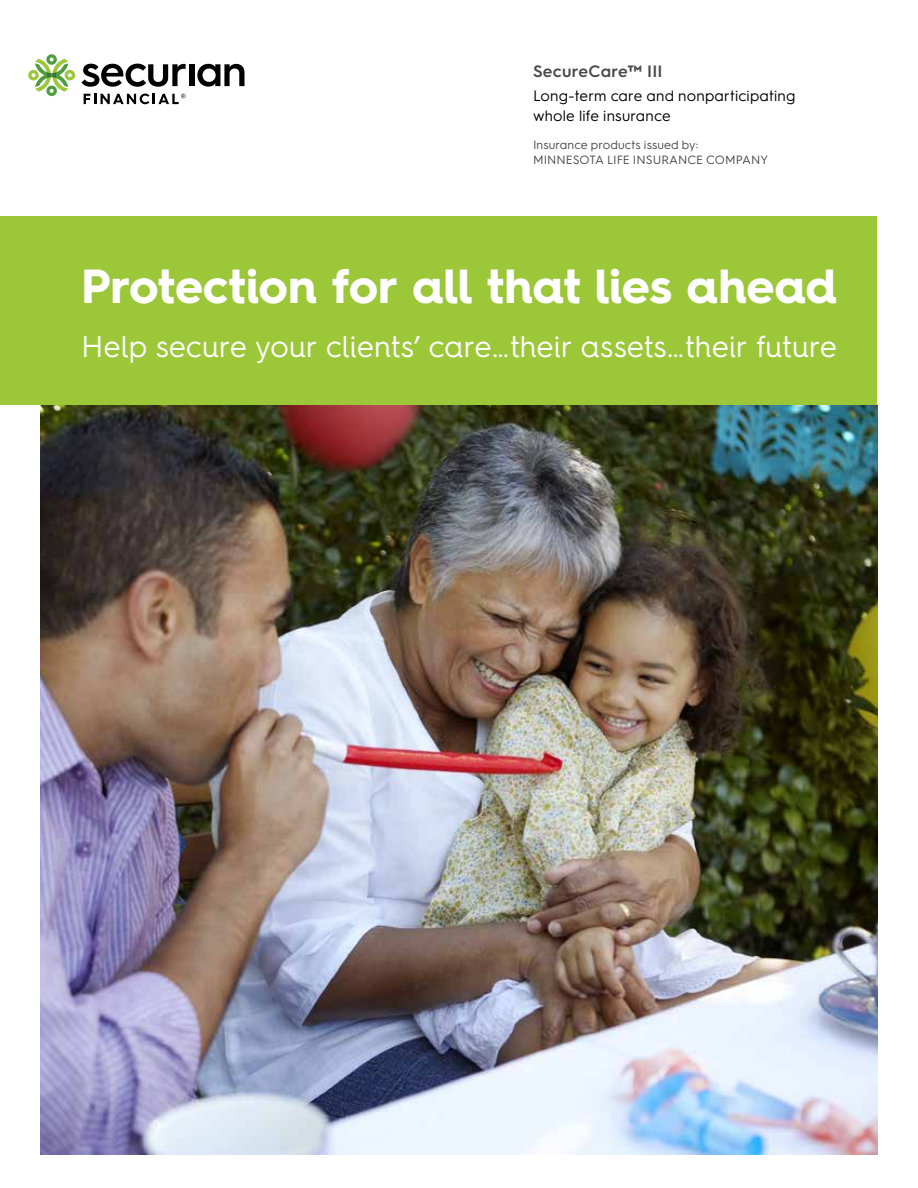
<style>
.page{position:relative;width:918px;height:1188px;background:#fff}
.page>*{position:absolute;margin:0;border:0;box-sizing:border-box;transform-origin:0 0}
.t1{font:700 48px "Hurme Geometric Sans 4";letter-spacing:-.005em;color:#fff}
.t2{font:30px "Hurme Geometric Sans 4";letter-spacing:-.005em;color:#fff}
.t3{font:600 16.5px "Hurme Geometric Sans 3";letter-spacing:.01em;color:#484848}
.t4{font:15px/19.5px "Hurme Geometric Sans 3";letter-spacing:.015em;color:#000}
.t5{font:12px/15px "Hurme Geometric Sans 3";letter-spacing:.005em;color:#484848}
</style>
<div class="page">
<div style="left:0;top:216px;width:878px;height:189px;background:#9bc739"></div>
<svg style="left:28px;top:54px;width:47px;height:42px"></svg>
<svg style="left:82px;top:64px;width:104px;height:23px"></svg>
<div style="left:189px;top:64px;width:5px;height:22px;background:#000"></div>
<svg style="left:197px;top:64px;width:47px;height:23px"></svg>
<svg style="left:84px;top:94px;width:102px;height:10px"></svg>
<img style="left:40px;top:405px;width:838px;height:749px">
<h3 class="t3" style="left:533px;top:60px;width:131px">SecureCare™ III</h3>
<p class="t4" style="left:533px;top:85px;width:264px">Long-term care and nonparticipating whole life insurance</p>
<p class="t5" style="left:533px;top:137px;width:237px">Insurance products issued by:<br>MINNESOTA LIFE INSURANCE COMPANY</p>
<h1 class="t1" style="left:81px;top:253px;width:758px">Protection for all that lies ahead</h1>
<h2 class="t2" style="left:81px;top:325px;width:757px">Help secure your clients’ care … their assets … their future</h2>
</div>
